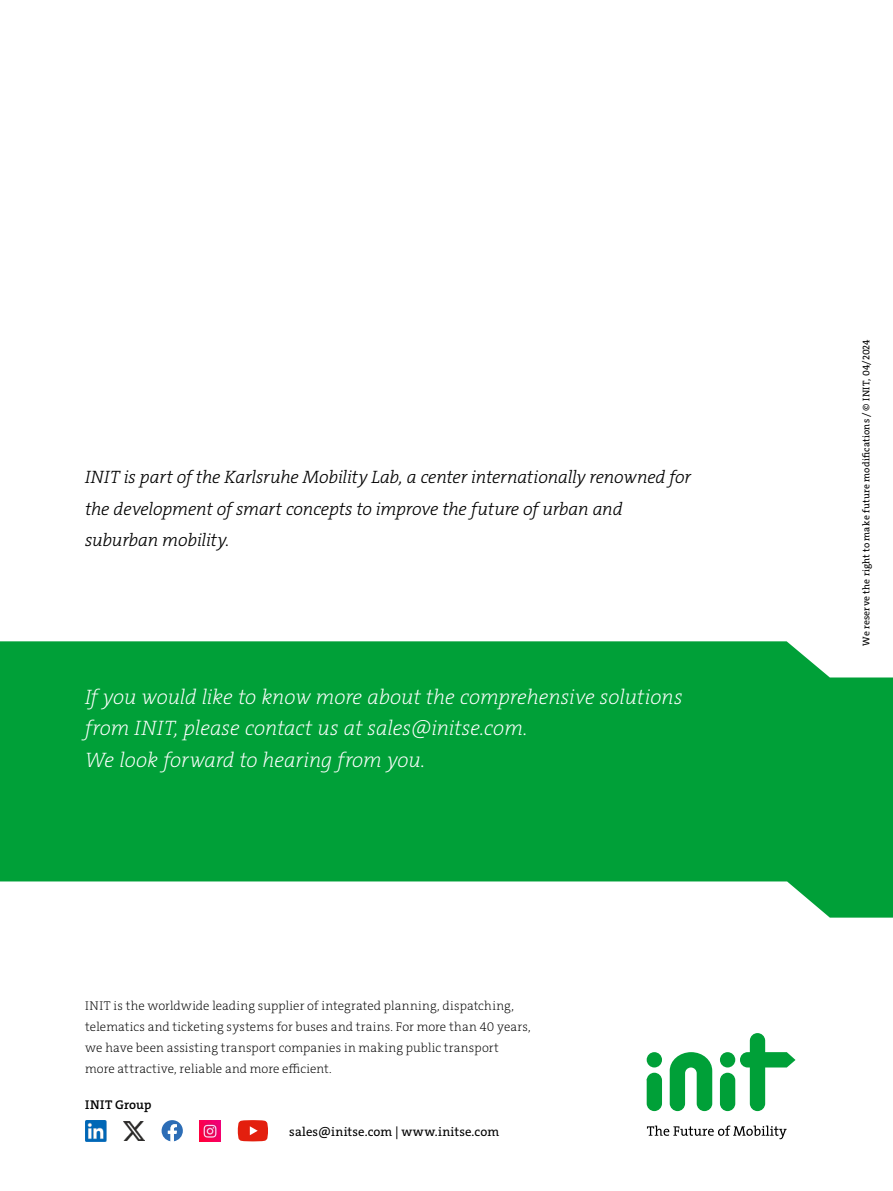
<style>
.page{position:relative;width:893px;height:1191px;background:#fff}
.page>*{position:absolute;margin:0;border:0;box-sizing:border-box;transform-origin:0 0}
.t1{font:italic 200 21px/31.5px "The Serif";color:#fff}
.t2{font:italic 300 18px/31.5px "The Serif";letter-spacing:-.01em;color:#000}
.t3{font:200 12.75px/21px "The Serif";letter-spacing:.01em;color:#000}
.t4{font:12.75px "The Serif";letter-spacing:.01em;color:#000}
.t5{font:600 12.75px "The Serif";letter-spacing:.005em;color:#000}
.t6{font:9.75px "The Serif";letter-spacing:.02em;color:#000}
</style>
<div class="page">
<svg style="left:670px;top:1052px;width:42px;height:59px"></svg>
<svg style="left:647px;top:1072px;width:15px;height:39px"></svg>
<div style="left:647px;top:1052px;width:15px;height:15px;background:#00a038;border-radius:50%"></div>
<svg style="left:720px;top:1033px;width:75px;height:78px"></svg>
<div style="left:720px;top:1052px;width:15px;height:15px;background:#00a038;border-radius:50%"></div>
<svg style="left:647px;top:1125px;width:140px;height:14px"></svg>
<svg style="left:0;top:641px;width:893px;height:276px;background:#21ac51"></svg>
<img style="left:123px;top:1121px;width:22px;height:19px">
<img style="left:85px;top:1120px;width:21px;height:21px">
<svg style="left:238px;top:1120px;width:30px;height:21px"></svg>
<img style="left:200px;top:1120px;width:21px;height:21px">
<svg style="left:162px;top:1120px;width:21px;height:21px"></svg>
<h2 class="t2" style="left:85px;top:461px;width:607px">INIT is part of the Karlsruhe Mobility Lab, a center internationally renowned for the development of smart concepts to improve the future of urban and suburban mobility.</h2>
<h1 class="t1" style="left:85px;top:681px;width:599px">If you would like to know more about the comprehensive solutions from INIT, please contact us at sales@initse.com.<br>We look forward to hearing from you.</h1>
<p class="t3" style="left:85px;top:995px;width:447px">INIT is the worldwide leading supplier of integrated planning, dispatching, telematics and ticketing systems for buses and trains. For more than 40 years, we have been assisting transport companies in making public transport more attractive, reliable and more efficient.</p>
<p class="t5" style="left:85px;top:1096px;width:68px">INIT Group</p>
<p class="t4" style="left:289px;top:1123px;width:211px">sales@initse.com | www.initse.com</p>
<p class="t6" style="left:860px;top:645px;width:308px;rotate:-90deg">We reserve the right to make future modifications / © INIT, 04/2024</p>
</div>
